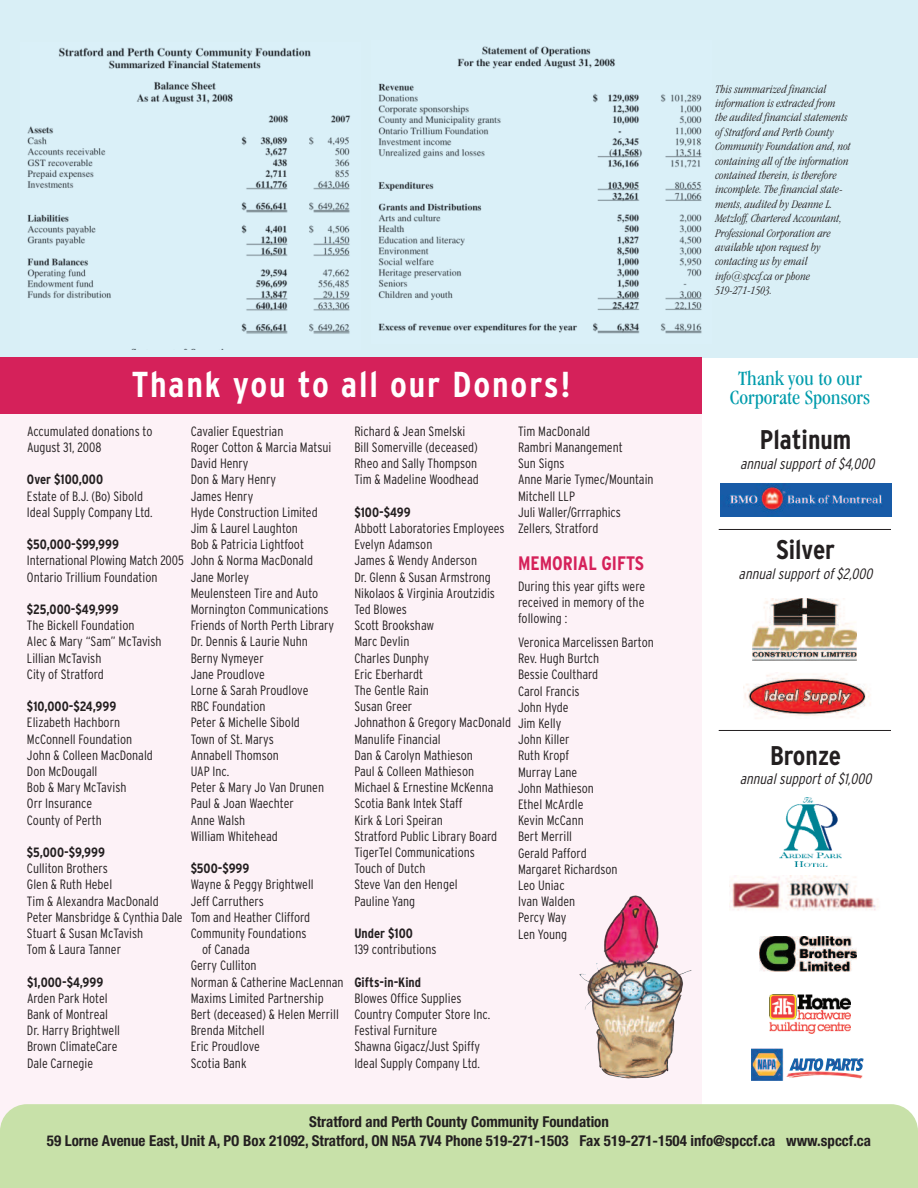
<style>
.page{position:relative;width:918px;height:1188px;background:#fff}
.page>*{position:absolute;margin:0;border:0;box-sizing:border-box;transform-origin:0 0}
.t1{font:700 condensed 36px "Interstate";letter-spacing:.05em;color:#fff}
.t2{font:700 condensed 27px "Interstate";color:#231f20}
.t3{font:condensed 21px/19.5px "Garamond IT Cby BT";color:#009cac;text-align:center}
.t4{font:700 condensed 19.5px "Interstate";color:#d5215a}
.t5{font:700 condensed 15px/18.8px "Helvetica Neue";color:#231f20;text-align:center}
.t6{font:italic 300 condensed 15px "Interstate";color:#231f20}
.t7{font:300 condensed 13.5px/16.2px "Interstate";color:#231f20}
.t8{font:700 condensed 13.5px "Interstate";color:#231f20}
.t9{font:italic 300 condensed 12px/14.4px "Garamond IT Cby BT";color:#231f20}
</style>
<div class="page">
<div style="left:0;top:0;width:918px;height:358px;background:#d9eff6"></div>
<div style="left:0;top:409px;width:702px;height:736px;background:#fdf2f7"></div>
<div style="left:0;top:358px;width:702px;height:56px;background:#d5215a"></div>
<div style="left:0;top:1104px;width:918px;height:84px;background:#c8e1a9"></div>
<img style="left:579px;top:895px;width:113px;height:184px">
<img style="left:720px;top:484px;width:171px;height:33px">
<img style="left:753px;top:599px;width:104px;height:61px">
<img style="left:743px;top:672px;width:128px;height:47px">
<img style="left:730px;top:875px;width:148px;height:36px">
<img style="left:760px;top:936px;width:97px;height:35px">
<img style="left:770px;top:994px;width:81px;height:39px">
<img style="left:779px;top:798px;width:63px;height:69px">
<img style="left:27px;top:47px;width:324px;height:302px">
<img style="left:378px;top:46px;width:324px;height:288px">
<img style="left:751px;top:1049px;width:113px;height:32px">
<hr style="left:719px;top:529px;width:172px;height:1px;background:#231f20">
<hr style="left:719px;top:730px;width:172px;height:1px;background:#231f20">
<h1 class="t1" style="left:132px;top:363px;width:440px">Thank you to all our Donors!</h1>
<p class="t7" style="left:27px;top:423px;width:127px">Accumulated donations to<br>August 31, 2008</p>
<p class="t8" style="left:27px;top:472px;width:78px">Over $100,000</p>
<p class="t7" style="left:27px;top:488px;width:127px">Estate of B.J. (Bo) Sibold<br>Ideal Supply Company Ltd.</p>
<p class="t8" style="left:27px;top:537px;width:93px">$50,000-$99,999</p>
<p class="t7" style="left:27px;top:553px;width:158px">International Plowing Match 2005<br>Ontario Trillium Foundation</p>
<p class="t8" style="left:27px;top:601px;width:93px">$25,000-$49,999</p>
<p class="t7" style="left:27px;top:617px;width:136px">The Bickell Foundation<br>Alec &amp; Mary “Sam” McTavish<br>Lillian McTavish<br>City of Stratford</p>
<p class="t8" style="left:27px;top:699px;width:91px">$10,000-$24,999</p>
<p class="t7" style="left:27px;top:715px;width:127px">Elizabeth Hachborn<br>McConnell Foundation<br>John &amp; Colleen MacDonald<br>Don McDougall<br>Bob &amp; Mary McTavish<br>Orr Insurance<br>County of Perth</p>
<p class="t8" style="left:27px;top:844px;width:80px">$5,000-$9,999</p>
<p class="t7" style="left:27px;top:860px;width:157px">Culliton Brothers<br>Glen &amp; Ruth Hebel<br>Tim &amp; Alexandra MacDonald<br>Peter Mansbridge &amp; Cynthia Dale<br>Stuart &amp; Susan McTavish<br>Tom &amp; Laura Tanner</p>
<p class="t8" style="left:27px;top:974px;width:78px">$1,000-$4,999</p>
<p class="t7" style="left:27px;top:990px;width:95px">Arden Park Hotel<br>Bank of Montreal<br>Dr. Harry Brightwell<br>Brown ClimateCare<br>Dale Carnegie</p>
<p class="t7" style="left:191px;top:423px;width:145px">Cavalier Equestrian<br>Roger Cotton &amp; Marcia Matsui<br>David Henry<br>Don &amp; Mary Henry<br>James Henry<br>Hyde Construction Limited<br>Jim &amp; Laurel Laughton<br>Bob &amp; Patricia Lightfoot<br>John &amp; Norma MacDonald<br>Jane Morley<br>Meulensteen Tire and Auto<br>Mornington Communications<br>Friends of North Perth Library<br>Dr. Dennis &amp; Laurie Nuhn<br>Berny Nymeyer<br>Jane Proudlove<br>Lorne &amp; Sarah Proudlove<br>RBC Foundation<br>Peter &amp; Michelle Sibold<br>Town of St. Marys<br>Annabell Thomson<br>UAP Inc.<br>Peter &amp; Mary Jo Van Drunen<br>Paul &amp; Joan Waechter<br>Anne Walsh<br>William Whitehead</p>
<p class="t8" style="left:191px;top:861px;width:60px">$500-$999</p>
<p class="t7" style="left:191px;top:877px;width:125px">Wayne &amp; Peggy Brightwell</p>
<p class="t7" style="left:191px;top:893px;width:75px">Jeff Carruthers</p>
<p class="t7" style="left:191px;top:909px;width:121px">Tom and Heather Clifford</p>
<p class="t7" style="left:191px;top:925px;width:117px">Community Foundations</p>
<p class="t7" style="left:202px;top:941px;width:49px">of Canada</p>
<p class="t7" style="left:191px;top:958px;width:67px">Gerry Culliton</p>
<p class="t7" style="left:191px;top:974px;width:155px">Norman &amp; Catherine MacLennan</p>
<p class="t7" style="left:191px;top:990px;width:135px">Maxims Limited Partnership</p>
<p class="t7" style="left:191px;top:1006px;width:150px">Bert (deceased) &amp; Helen Merrill</p>
<p class="t7" style="left:191px;top:1022px;width:76px">Brenda Mitchell</p>
<p class="t7" style="left:191px;top:1039px;width:71px">Eric Proudlove</p>
<p class="t7" style="left:191px;top:1055px;width:57px">Scotia Bank</p>
<p class="t7" style="left:354px;top:423px;width:126px">Richard &amp; Jean Smelski<br>Bill Somerville (deceased)<br>Rheo and Sally Thompson<br>Tim &amp; Madeline Woodhead</p>
<p class="t8" style="left:354px;top:504px;width:58px">$100-$499</p>
<p class="t7" style="left:354px;top:520px;width:158px">Abbott Laboratories Employees<br>Evelyn Adamson<br>James &amp; Wendy Anderson<br>Dr. Glenn &amp; Susan Armstrong<br>Nikolaos &amp; Virginia Aroutzidis<br>Ted Blowes<br>Scott Brookshaw<br>Marc Devlin<br>Charles Dunphy<br>Eric Eberhardt<br>The Gentle Rain<br>Susan Greer<br>Johnathon &amp; Gregory MacDonald<br>Manulife Financial<br>Dan &amp; Carolyn Mathieson<br>Paul &amp; Colleen Mathieson<br>Michael &amp; Ernestine McKenna<br>Scotia Bank Intek Staff<br>Kirk &amp; Lori Speiran<br>Stratford Public Library Board<br>TigerTel Communications<br>Touch of Dutch<br>Steve Van den Hengel<br>Pauline Yang</p>
<p class="t8" style="left:354px;top:925px;width:60px">Under $100</p>
<p class="t7" style="left:354px;top:941px;width:84px">139 contributions</p>
<p class="t8" style="left:354px;top:974px;width:68px">Gifts-in-Kind</p>
<p class="t7" style="left:354px;top:990px;width:137px">Blowes Office Supplies<br>Country Computer Store Inc.<br>Festival Furniture<br>Shawna Gigacz/Just Spiffy<br>Ideal Supply Company Ltd.</p>
<p class="t7" style="left:518px;top:423px;width:137px">Tim MacDonald<br>Rambri Manangement<br>Sun Signs<br>Anne Marie Tymec/Mountain<br>Mitchell LLP<br>Juli Waller/Grrraphics<br>Zellers, Stratford</p>
<h3 class="t4" style="left:518px;top:552px;width:128px">MEMORIAL GIFTS</h3>
<p class="t7" style="left:518px;top:578px;width:129px;text-align:justify">During this year gifts were received in memory of the following :</p>
<p class="t7" style="left:518px;top:634px;width:137px">Veronica Marcelissen Barton<br>Rev. Hugh Burtch<br>Bessie Coulthard<br>Carol Francis<br>John Hyde<br>Jim Kelly<br>John Killer<br>Ruth Kropf<br>Murray Lane<br>John Mathieson<br>Ethel McArdle<br>Kevin McCann<br>Bert Merrill<br>Gerald Pafford<br>Margaret Richardson<br>Leo Uniac<br>Ivan Walden<br>Percy Way<br>Len Young</p>
<p class="t9" style="left:716px;top:83px;width:137px">This summarized financial information is extracted from the audited financial statements of Stratford and Perth County<br>Community Foundation and, not containing all of the information contained therein, is therefore incomplete. The financial state&shy;ments, audited by Deanne L.<br>Metzloff, Chartered Accountant,<br>Professional Corporation are available upon request by contacting us by email info@spccf.ca orphone<br>519-271-1503.</p>
<h3 class="t3" style="left:730px;top:370px;width:142px">Thank you to our<br>Corporate Sponsors</h3>
<h2 class="t2" style="left:760px;top:424px;width:93px">Platinum</h2>
<p class="t6" style="left:740px;top:455px;width:138px">annual support of $4,000</p>
<h2 class="t2" style="left:776px;top:534px;width:61px">Silver</h2>
<p class="t6" style="left:739px;top:565px;width:138px">annual support of $2,000</p>
<h2 class="t2" style="left:770px;top:740px;width:73px">Bronze</h2>
<p class="t6" style="left:740px;top:770px;width:135px">annual support of $1,000</p>
<p class="t5" style="left:47px;top:1114px;width:826px">Stratford and Perth County Community Foundation<br>59 Lorne Avenue East, Unit A, PO Box 21092, Stratford, ON N5A 7V4 Phone 519-271-1503 Fax 519-271-1504 info@spccf.ca www.spccf.ca</p>
</div>
